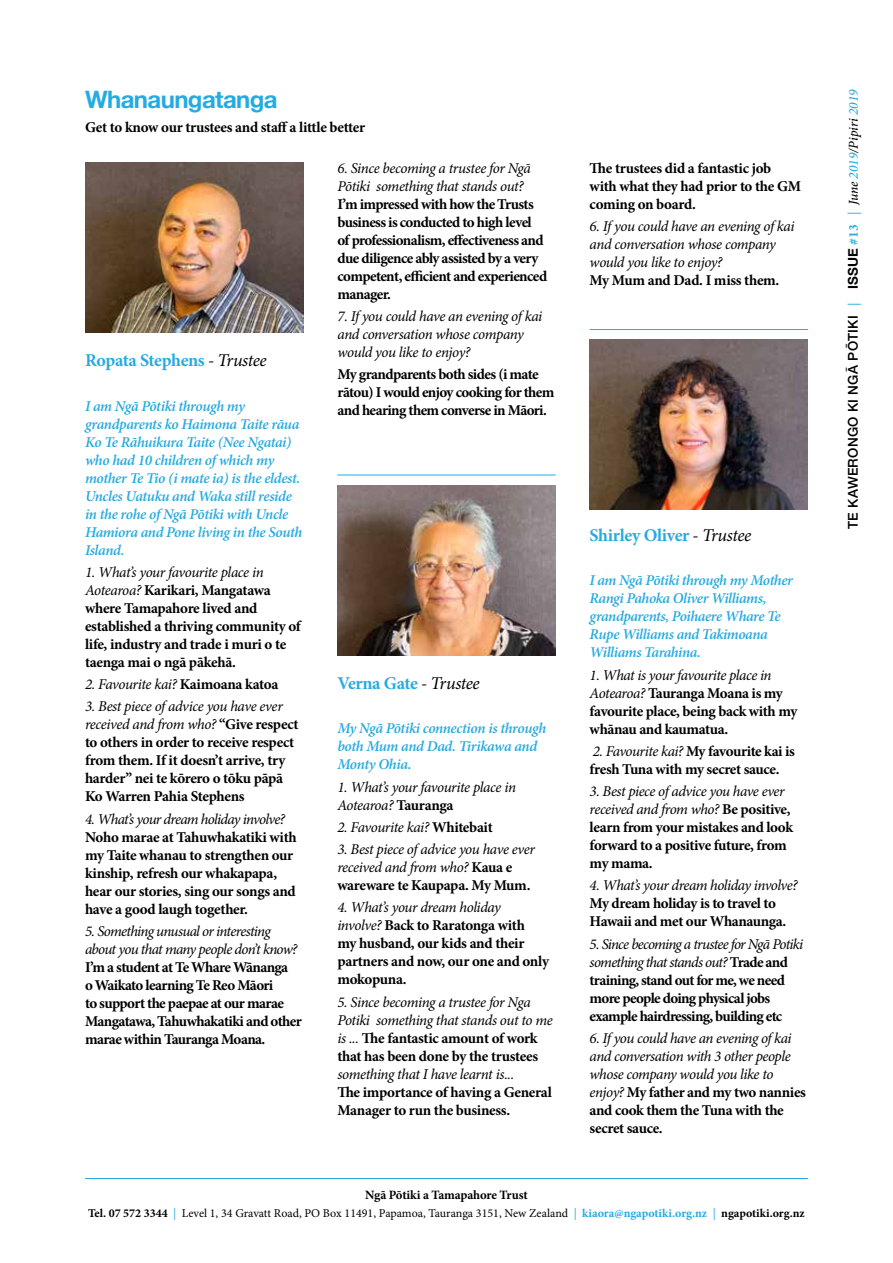
<style>
.page{position:relative;width:893px;height:1263px;background:#fff}
.page>*{position:absolute;margin:0;border:0;box-sizing:border-box;transform-origin:0 0}
.t1{font:700 24px "Helvetica Neue";letter-spacing:-.025em;color:#24abe2}
.t2{font:700 18px "Minion Pro";letter-spacing:-.02em;color:#27aae1}
.t3{font:700 15px/18px "Minion Pro";letter-spacing:-.03em;color:#000}
.t4{font:italic 15px/18px "Minion Pro";letter-spacing:-.03em;color:#000}
.t5{font:italic 600 15px/18px "Minion Pro";letter-spacing:-.03em;color:#27aae1}
.t6{font:italic 15px/18px "Minion Pro";letter-spacing:-.05em;color:#000}
.t7{font:500 13.5px "Helvetica Neue";letter-spacing:.02em;color:#000}
.t8{font:700 12.75px "Minion Pro";letter-spacing:-.015em;color:#000}
.t9{font:12px "Minion Pro";color:#000}
.s1{font-weight:400;font-style:italic;color:#000}
.s2{font-weight:400;font-style:italic}
.s3{font-weight:700;font-style:normal}
.s4{font-weight:700}
.s5{color:#24abe2}
.s6{font-weight:700;color:#24abe2}
.s7{font-family:"Minion Pro";font-weight:400;color:#24abe2}
.s8{font-family:"Minion Pro";font-weight:700;color:#24abe2}
.s9{font-family:"Minion Pro";font-style:italic}
.s10{font-family:"Minion Pro";font-style:italic;color:#24abe2}
</style>
<div class="page">
<hr style="left:85px;top:1178px;width:723px;height:1px;background:#24abe2">
<img style="left:337px;top:485px;width:219px;height:170px">
<img style="left:85px;top:162px;width:218px;height:170px">
<img style="left:590px;top:340px;width:218px;height:170px">
<hr style="left:337px;top:475px;width:219px;height:1px;background:#24abe2">
<hr style="left:590px;top:329px;width:218px;height:1px;background:#24abe2">
<h1 class="t1" style="left:85px;top:81px;width:194px">Whanaungatanga</h1>
<p class="t3" style="left:85px;top:118px;width:282px">Get to know our trustees and staff a little better</p>
<p class="t2" style="left:85px;top:348px;width:183px">Ropata Stephens <span class="s1">- Trustee</span></p>
<p class="t5" style="left:85px;top:397px;width:219px">I am Ngā Pōtiki through my grandparents ko Haimona Taite rāua<br>Ko Te Rāhuikura Taite (Nee Ngatai) who had 10 children of which my mother Te Tio (i mate ia) is the eldest.<br>Uncles Uatuku and Waka still reside in the rohe of Ngā Pōtiki with Uncle<br>Hamiora and Pone living in the South<br>Island.</p>
<p class="t3" style="left:85px;top:563px;width:217px"><span class="s2">1. What’s your favourite place in<br>Aotearoa?</span> Karikari, Mangatawa where Tamapahore lived and established a thriving community of life, industry and trade i muri o te taenga mai o ngā pākehā.</p>
<p class="t4" style="left:85px;top:675px;width:195px">2. Favourite kai? <span class="s3">Kaimoana katoa</span></p>
<p class="t3" style="left:85px;top:697px;width:215px"><span class="s2">3. Best piece of advice you have ever received and from who?</span> “Give respect to others in order to receive respect from them. If it doesn’t arrive, try harder” nei te kōrero o tōku pāpā Ko Warren Pahia Stephens</p>
<p class="t6" style="left:85px;top:810px;width:202px">4. What’s your dream holiday involve?</p>
<p class="t3" style="left:85px;top:828px;width:213px">Noho marae at Tahuwhakatiki with my Taite whanau to strengthen our kinship, refresh our whakapapa, hear our stories, sing our songs and have a good laugh together.</p>
<p class="t6" style="left:85px;top:922px;width:214px">5. Something unusual or interesting about you that many people don’t know?</p>
<p class="t3" style="left:85px;top:958px;width:218px">I’m a student at Te Whare Wānanga<br>o Waikato learning Te Reo Māori<br>to support the paepae at our marae<br>Mangatawa, Tahuwhakatiki and other marae within Tauranga Moana.</p>
<p class="t4" style="left:338px;top:159px;width:195px">6. Since becoming a trustee for Ngā<br>Pōtiki something that stands out?</p>
<p class="t3" style="left:338px;top:195px;width:211px">I’m impressed with how the Trusts business is conducted to high level of professionalism, effectiveness and due diligence ably assisted by a very competent, efficient and experienced manager.</p>
<p class="t4" style="left:338px;top:307px;width:206px">7. If you could have an evening of kai and conversation whose company would you like to enjoy?</p>
<p class="t3" style="left:338px;top:365px;width:218px">My grandparents both sides (i mate rātou) I would enjoy cooking for them and hearing them converse in Māori.</p>
<p class="t2" style="left:337px;top:670px;width:144px">Verna Gate <span class="s1">- Trustee</span></p>
<p class="t5" style="left:337px;top:719px;width:210px">My Ngā Pōtiki connection is through both Mum and Dad. Tirikawa and<br>Monty Ohia.</p>
<p class="t4" style="left:337px;top:778px;width:180px">1. What’s your favourite place in<br>Aotearoa? <span class="s3">Tauranga</span></p>
<p class="t4" style="left:337px;top:818px;width:157px">2. Favourite kai? <span class="s3">Whitebait</span></p>
<p class="t4" style="left:337px;top:840px;width:199px">3. Best piece of advice you have ever received and from who? <span class="s3">Kaua e wareware te Kaupapa. My Mum.</span></p>
<p class="t3" style="left:337px;top:898px;width:213px"><span class="s2">4. What’s your dream holiday involve?</span> Back to Raratonga with<br>my husband, our kids and their partners and now, our one and only mokopuna.</p>
<p class="t4" style="left:337px;top:993px;width:217px">5. Since becoming a trustee for Nga Potiki something that stands out to me is ... <span class="s3">The fantastic amount of work that has been done by the trustees</span></p>
<p class="t4" style="left:337px;top:1065px;width:178px">something that I have learnt is...</p>
<p class="t3" style="left:337px;top:1083px;width:216px">The importance of having a General<br>Manager to run the business.</p>
<p class="t3" style="left:590px;top:159px;width:213px">The trustees did a fantastic job with what they had prior to the GM coming on board.</p>
<p class="t4" style="left:590px;top:217px;width:206px">6. If you could have an evening of kai and conversation whose company would you like to enjoy?</p>
<p class="t3" style="left:590px;top:271px;width:191px">My Mum and Dad. I miss them.</p>
<p class="t2" style="left:590px;top:522px;width:163px">Shirley Oliver <span class="s1">- Trustee</span></p>
<p class="t5" style="left:590px;top:571px;width:205px">I am Ngā Pōtiki through my Mother<br>Rangi Pahoka Oliver Williams, grandparents, Poihaere Whare Te<br>Rupe Williams and Takimoana<br>Williams Tarahina.</p>
<p class="t3" style="left:590px;top:666px;width:209px"><span class="s2">1. What is your favourite place in<br>Aotearoa?</span> Tauranga Moana is my favourite place, being back with my whānau and kaumatua.</p>
<p class="t3" style="left:590px;top:742px;width:207px"><span class="s2">2. Favourite kai?</span> My favourite kai is fresh Tuna with my secret sauce.</p>
<p class="t3" style="left:590px;top:782px;width:205px"><span class="s2">3. Best piece of advice you have ever received and from who?</span> Be positive, learn from your mistakes and look forward to a positive future, from my mama.</p>
<p class="t4" style="left:590px;top:877px;width:210px">4. What’s your dream holiday involve?</p>
<p class="t3" style="left:590px;top:894px;width:198px">My dream holiday is to travel to<br>Hawaii and met our Whanaunga.</p>
<p class="t3" style="left:590px;top:935px;width:215px"><span class="s2">5. Since becoming a trustee for Ngā Potiki something that stands out?</span> Trade and training, stand out for me, we need more people doing physical jobs example hairdressing, building etc</p>
<p class="t4" style="left:590px;top:1029px;width:218px">6. If you could have an evening of kai and conversation with 3 other people whose company would you like to enjoy? <span class="s3">My father and my two nannies and cook them the Tuna with the secret sauce.</span></p>
<p class="t8" style="left:365px;top:1186px;width:164px">Ngā Pōtiki a Tamapahore Trust</p>
<p class="t9" style="left:88px;top:1205px;width:718px"><span class="s4">Tel. 07 572 3344</span> <span class="s5">|</span> Level 1, 34 Gravatt Road, PO Box 11491, Papamoa, Tauranga 3151, New Zealand <span class="s5">|</span> <span class="s6">kiaora@ngapotiki.org.nz</span> <span class="s5">|</span> <span class="s4">ngapotiki.org.nz</span></p>
<p class="t7" style="left:842px;top:529px;width:441px;rotate:-90deg">TE KAWERONGO KI NGĀ PŌTIKI <span class="s7">|</span> <span class="s4">ISSUE</span> <span class="s8">#13</span> <span class="s7">|</span> <span class="s9">June</span> <span class="s10">2019</span><span class="s9">/Pipiri</span> <span class="s10">2019</span></p>
</div>
